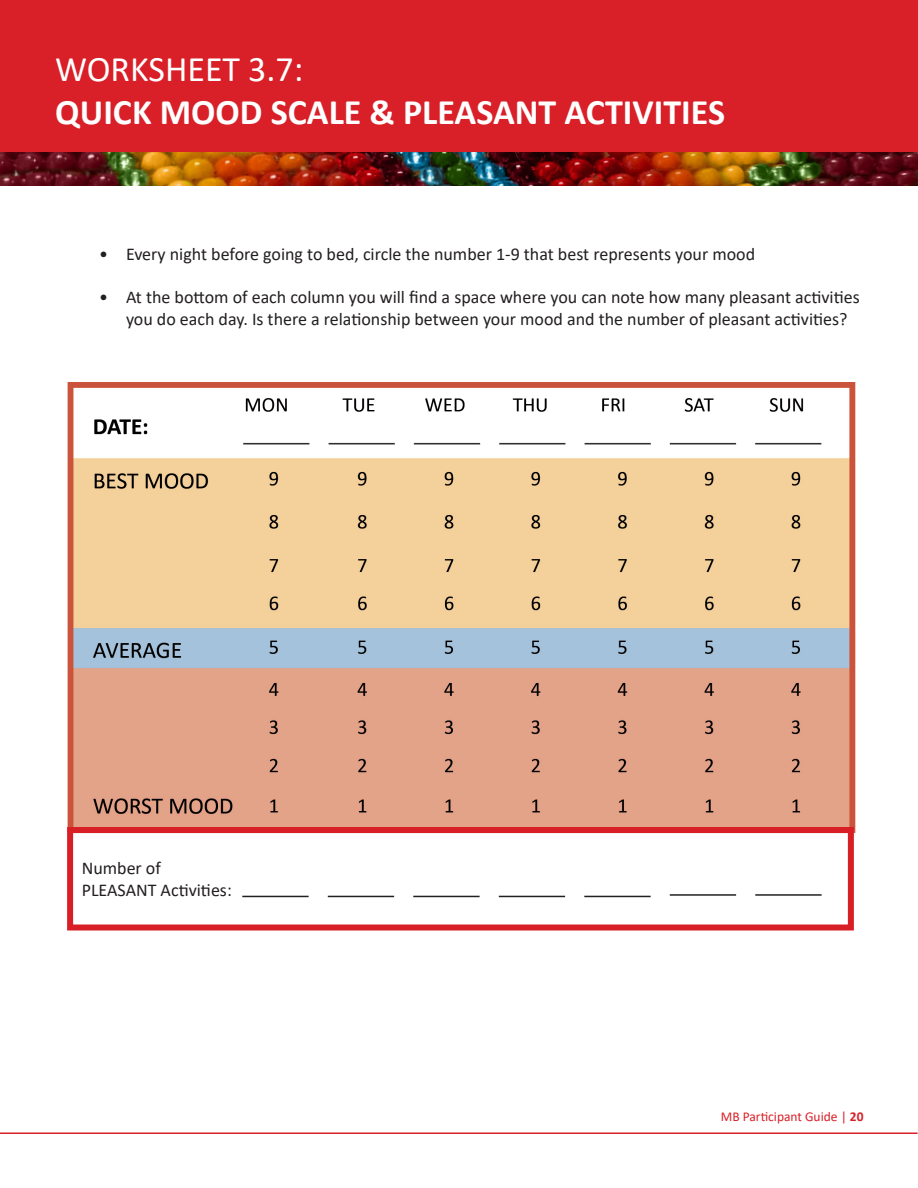
<style>
.page{position:relative;width:918px;height:1188px;background:#fff}
.page>*{position:absolute;margin:0;border:0;box-sizing:border-box;transform-origin:0 0}
.t1{font:700 36px "Calibri";color:#fff}
.t2{font:36px "Calibri";color:#fff}
.t3{font:18px/21.6px "Calibri";color:#231f20}
.t4{font:13.5px "Calibri";color:#d92028}
.s1{font-weight:700}
</style>
<div class="page">
<div style="left:0;top:0;width:918px;height:153px;background:#d92028"></div>
<hr style="left:0;top:1133px;width:918px;height:1px;background:#d92028">
<img style="left:67px;top:382px;width:789px;height:452px">
<div style="left:67px;top:827px;width:787px;height:104px;border:6px solid #d91f26"></div>
<hr style="left:242px;top:896px;width:67px;height:1px;background:#231f20">
<hr style="left:328px;top:896px;width:66px;height:1px;background:#231f20">
<hr style="left:413px;top:896px;width:67px;height:1px;background:#231f20">
<hr style="left:499px;top:896px;width:66px;height:1px;background:#231f20">
<hr style="left:584px;top:896px;width:67px;height:1px;background:#231f20">
<hr style="left:670px;top:894px;width:66px;height:2px;background:#231f20">
<hr style="left:755px;top:894px;width:67px;height:2px;background:#231f20">
<img style="left:0;top:153px;width:918px;height:33px">
<p class="t2" style="left:55px;top:44px;width:250px">WORKSHEET 3.7:</p>
<p class="t1" style="left:55px;top:87px;width:671px">QUICK MOOD SCALE &amp; PLEASANT ACTIVITIES</p>
<p class="t3" style="left:99px;top:243px;width:658px">• Every night before going to bed, circle the number 1-9 that best represents your mood</p>
<p class="t3" style="left:126px;top:286px;width:735px;text-indent:-27px">• At the bottom of each column you will find a space where you can note how many pleasant activities you do each day. Is there a relationship between your mood and the number of pleasant activities?</p>
<p class="t3" style="left:82px;top:857px;width:81px">Number of</p>
<p class="t3" style="left:82px;top:879px;width:152px">PLEASANT Activities:</p>
<p class="t4" style="left:721px;top:1107px;width:144px">MB Participant Guide | <span class="s1">20</span></p>
</div>
